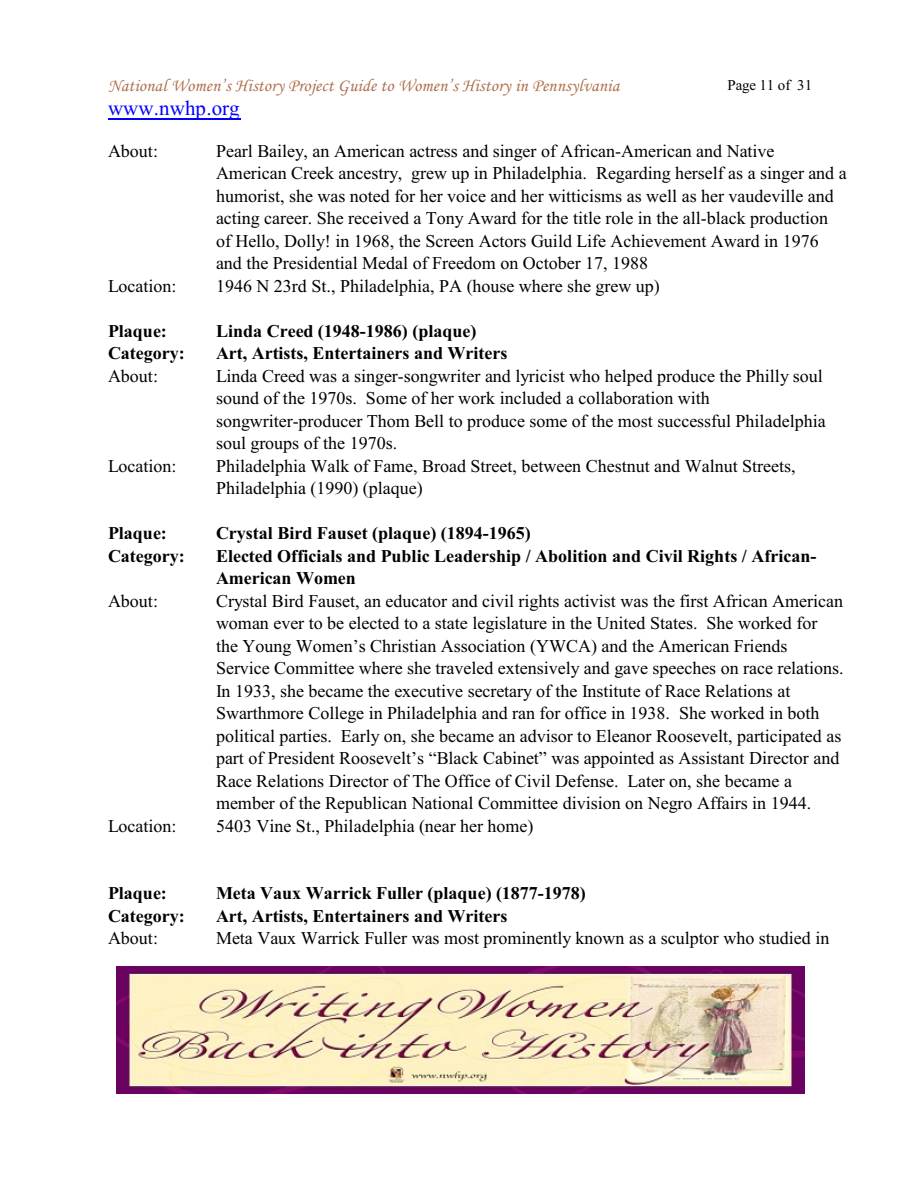
<style>
.page{position:relative;width:918px;height:1188px;background:#fff}
.page>*{position:absolute;margin:0;border:0;box-sizing:border-box;transform-origin:0 0}
.t1{font:21px "Times New Roman";letter-spacing:.005em;color:#00f}
.t2{font:18px/22.5px "Times New Roman";color:#000}
.t3{font:700 18px/22.5px "Times New Roman";color:#000}
.t4{font:italic 18px "Monotype Corsiva";letter-spacing:.01em;color:#b0704f}
.t5{font:15px "Times New Roman";letter-spacing:-.01em;color:#000}
</style>
<div class="page">
<hr style="left:108px;top:118px;width:132px;height:1px;background:#00f">
<img style="left:116px;top:966px;width:689px;height:127px">
<p class="t4" style="left:108px;top:79px;width:513px">National Women’s History Project Guide to Women’s History in Pennsylvania</p>
<p class="t1" style="left:108px;top:100px;width:133px">www.nwhp.org</p>
<p class="t5" style="left:728px;top:80px;width:86px">Page 11 of 31</p>
<p class="t2" style="left:108px;top:141px;width:52px">About:</p>
<p class="t2" style="left:216px;top:141px;width:632px">Pearl Bailey, an American actress and singer of African-American and Native American Creek ancestry, grew up in Philadelphia. Regarding herself as a singer and a humorist, she was noted for her voice and her witticisms as well as her vaudeville and acting career. She received a Tony Award for the title role in the all-black production of Hello, Dolly! in 1968, the Screen Actors Guild Life Achievement Award in 1976 and the Presidential Medal of Freedom on October 17, 1988</p>
<p class="t2" style="left:108px;top:276px;width:70px">Location:</p>
<p class="t2" style="left:216px;top:276px;width:445px">1946 N 23rd St., Philadelphia, PA (house where she grew up)</p>
<p class="t3" style="left:108px;top:321px;width:60px">Plaque:</p>
<p class="t3" style="left:216px;top:321px;width:262px">Linda Creed (1948-1986) (plaque)</p>
<p class="t3" style="left:108px;top:344px;width:78px">Category:</p>
<p class="t3" style="left:216px;top:344px;width:293px">Art, Artists, Entertainers and Writers</p>
<p class="t2" style="left:108px;top:366px;width:52px">About:</p>
<p class="t2" style="left:216px;top:366px;width:611px">Linda Creed was a singer-songwriter and lyricist who helped produce the Philly soul sound of the 1970s. Some of her work included a collaboration with songwriter-producer Thom Bell to produce some of the most successful Philadelphia soul groups of the 1970s.</p>
<p class="t2" style="left:108px;top:456px;width:70px">Location:</p>
<p class="t2" style="left:216px;top:456px;width:581px">Philadelphia Walk of Fame, Broad Street, between Chestnut and Walnut Streets,<br>Philadelphia (1990) (plaque)</p>
<p class="t3" style="left:108px;top:524px;width:60px">Plaque:</p>
<p class="t3" style="left:216px;top:524px;width:316px">Crystal Bird Fauset (plaque) (1894-1965)</p>
<p class="t3" style="left:108px;top:546px;width:78px">Category:</p>
<p class="t3" style="left:216px;top:546px;width:602px">Elected Officials and Public Leadership / Abolition and Civil Rights / African-<br>American Women</p>
<p class="t2" style="left:108px;top:591px;width:52px">About:</p>
<p class="t2" style="left:216px;top:591px;width:629px">Crystal Bird Fauset, an educator and civil rights activist was the first African American woman ever to be elected to a state legislature in the United States. She worked for the Young Women’s Christian Association (YWCA) and the American Friends Service Committee where she traveled extensively and gave speeches on race relations.<br>In 1933, she became the executive secretary of the Institute of Race Relations at Swarthmore College in Philadelphia and ran for office in 1938. She worked in both political parties. Early on, she became an advisor to Eleanor Roosevelt, participated as part of President Roosevelt’s “Black Cabinet” was appointed as Assistant Director and Race Relations Director of The Office of Civil Defense. Later on, she became a member of the Republican National Committee division on Negro Affairs in 1944.</p>
<p class="t2" style="left:108px;top:816px;width:70px">Location:</p>
<p class="t2" style="left:216px;top:816px;width:319px">5403 Vine St., Philadelphia (near her home)</p>
<p class="t3" style="left:108px;top:884px;width:60px">Plaque:</p>
<p class="t3" style="left:216px;top:884px;width:371px">Meta Vaux Warrick Fuller (plaque) (1877-1978)</p>
<p class="t3" style="left:108px;top:906px;width:78px">Category:</p>
<p class="t3" style="left:216px;top:906px;width:293px">Art, Artists, Entertainers and Writers</p>
<p class="t2" style="left:108px;top:929px;width:52px">About:</p>
<p class="t2" style="left:216px;top:929px;width:615px">Meta Vaux Warrick Fuller was most prominently known as a sculptor who studied in</p>
</div>
